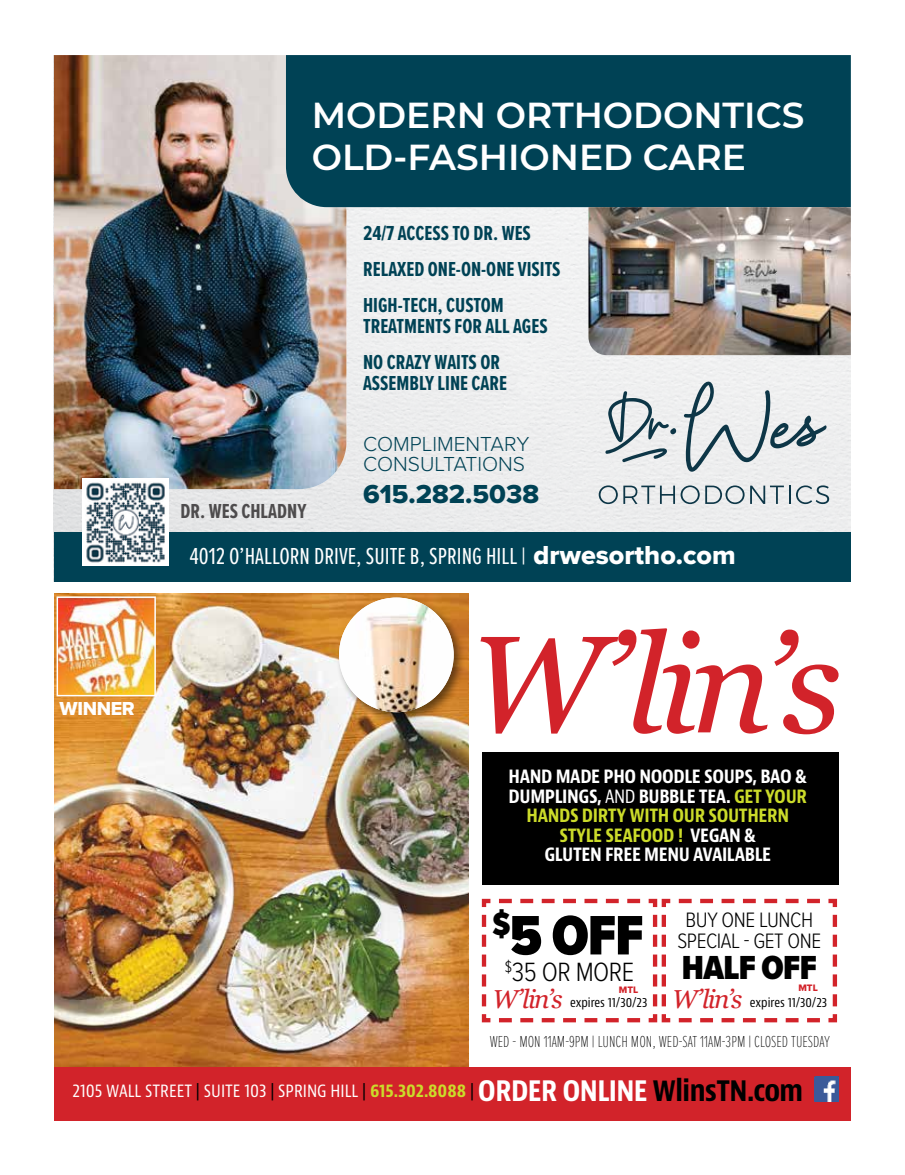
<style>
.page{position:relative;width:905px;height:1175px;background:#fff}
.page>*{position:absolute;margin:0;border:0;box-sizing:border-box;transform-origin:0 0}
.t1{font:italic 137.7px "Georgia";color:#d2232a}
.t2{font:900 57.6px "Proxima Nova Cond";color:#000}
.t3{font:600 36px/42px "Montserrat";color:#fff}
.t4{font:900 34.5px "Proxima Nova Cond";letter-spacing:-.02em;color:#000}
.t5{font:300 27.3px "Proxima Nova Cond";letter-spacing:-.02em;color:#000}
.t6{font:27px "Proxima Nova Extrabld";color:#004255}
.t7{font:24px "Proxima Nova Ex Cn";color:#fff}
.t8{font:300 21.6px/20.1px "Proxima Nova Cond";letter-spacing:-.02em;color:#000;text-align:center}
.t9{font:700 21px/36px "Proxima Nova Ex Cn";color:#004255}
.t10{font:300 21px/19.5px "Proxima Nova";color:#004255}
.t11{font:700 21px "Proxima Nova Ex Cn";color:#4e4c4d}
.t12{font:700 condensed 19.5px/19.5px "Bernino Sans";letter-spacing:-.02em;color:#fff;text-align:center}
.t13{font:19.5px "Proxima Nova Extrabld";letter-spacing:-.02em;color:#fff}
.t14{font:condensed 18px "Bernino Sans";color:#fff}
.t15{font:100 16.5px "Proxima Nova Ex Cn";color:#000}
.t16{font:condensed 12.9px "Bernino Sans";color:#000}
.t17{font:9.75px "Proxima Nova Extrabld";color:#d2232a}
.s1{font-family:"Proxima Nova Extrabld";font-size:27px}
.s2{font-weight:400}
.s3{color:#cbdb2a}
.s4{font-family:"Georgia";font-style:italic;font-stretch:normal;font-size:25.95px;color:#d2232a}
.s5{color:#000}
.s6{font-weight:700;color:#cbdb2a}
.s7{font-weight:700;font-size:30px}
.s8{font-weight:700;font-size:30px;color:#000}
</style>
<div class="page">
<img style="left:54px;top:593px;width:414px;height:473px">
<div style="left:336px;top:595px;width:130px;height:129px;background:#000;opacity:.5"></div>
<img style="left:339px;top:597px;width:114px;height:115px;border-radius:57px">
<div style="left:54px;top:1066px;width:796px;height:54px;background:#d2232a"></div>
<svg style="left:481px;top:898px;width:357px;height:125px"></svg>
<div style="left:482px;top:752px;width:356px;height:133px;background:#000"></div>
<img style="left:814px;top:1076px;width:24px;height:25px">
<img style="left:56px;top:595px;width:101px;height:102px">
<div style="left:54px;top:207px;width:796px;height:325px;background:#eeeeef"></div>
<div style="left:54px;top:532px;width:796px;height:50px;background:#004255"></div>
<img style="left:54px;top:55px;width:292px;height:434px">
<svg style="left:598px;top:485px;width:19px;height:19px"></svg>
<svg style="left:623px;top:485px;width:76px;height:19px"></svg>
<svg style="left:705px;top:485px;width:39px;height:19px"></svg>
<svg style="left:750px;top:485px;width:40px;height:19px"></svg>
<svg style="left:796px;top:485px;width:33px;height:19px"></svg>
<svg style="left:605px;top:391px;width:71px;height:71px"></svg>
<svg style="left:683px;top:381px;width:143px;height:91px"></svg>
<div style="left:286px;top:55px;width:564px;height:152px;background:#004255"></div>
<img style="left:82px;top:479px;width:87px;height:86px">
<img style="left:588px;top:207px;width:262px;height:148px">
<h3 class="t3" style="left:312px;top:93px;width:494px">MODERN ORTHODONTICS<br>OLD-FASHIONED CARE</h3>
<p class="t11" style="left:180px;top:495px;width:127px">DR. WES CHLADNY</p>
<p class="t9" style="left:363px;top:215px;width:199px">24/7 ACCESS TO DR. WES<br>RELAXED ONE-ON-ONE VISITS<br>HIGH-TECH, CUSTOM</p>
<p class="t9" style="left:363px;top:308px;width:186px">TREATMENTS FOR ALL AGES<br>NO CRAZY WAITS OR</p>
<p class="t9" style="left:363px;top:365px;width:145px">ASSEMBLY LINE CARE</p>
<p class="t10" style="left:363px;top:433px;width:168px">COMPLIMENTARY<br>CONSULTATIONS</p>
<h3 class="t6" style="left:363px;top:474px;width:177px">615.282.5038</h3>
<p class="t13" style="left:60px;top:694px;width:77px">WINNER</p>
<p class="t7" style="left:190px;top:538px;width:547px">4012 O’HALLORN DRIVE, SUITE B, SPRING HILL | <span class="s1">drwesortho.com</span></p>
<h1 class="t1" style="left:468px;top:584px;width:374px">W’lin’s</h1>
<p class="t12" style="left:508px;top:766px;width:300px">HAND MADE PHO NOODLE SOUPS, BAO &amp;<br>DUMPLINGS, <span class="s2">AND</span> BUBBLE TEA. <span class="s3">GET YOUR<br>HANDS DIRTY WITH OUR SOUTHERN<br>STYLE SEAFOOD !</span> VEGAN &amp;<br>GLUTEN FREE MENU AVAILABLE</p>
<h2 class="t2" style="left:492px;top:892px;width:153px"><sup>$</sup>5 OFF</h2>
<h3 class="t5" style="left:505px;top:951px;width:131px"><sup>$</sup>35 OR MORE</h3>
<p class="t16" style="left:492px;top:994px;width:157px"><span class="s4">W’lin’s</span> expires 11/30/23</p>
<p class="t8" style="left:677px;top:909px;width:145px">BUY ONE LUNCH<br>SPECIAL - GET ONE</p>
<h3 class="t4" style="left:682px;top:942px;width:136px">HALF OFF</h3>
<p class="t17" style="left:619px;top:982px;width:21px">MTL</p>
<p class="t17" style="left:798px;top:980px;width:21px">MTL</p>
<p class="t16" style="left:672px;top:994px;width:157px"><span class="s4">W’lin’s</span> expires 11/30/23</p>
<p class="t15" style="left:489px;top:1029px;width:341px">WED - MON 11AM-9PM | LUNCH MON, WED-SAT 11AM-3PM | CLOSED TUESDAY</p>
<p class="t14" style="left:73px;top:1079px;width:732px">2105 WALL STREET <span class="s5">|</span> SUITE 103 <span class="s5">|</span> SPRING HILL <span class="s5">|</span> <span class="s6">615.302.8088</span> <span class="s5">|</span> <span class="s7">ORDER ONLINE</span> <span class="s8">WlinsTN.com</span></p>
</div>
